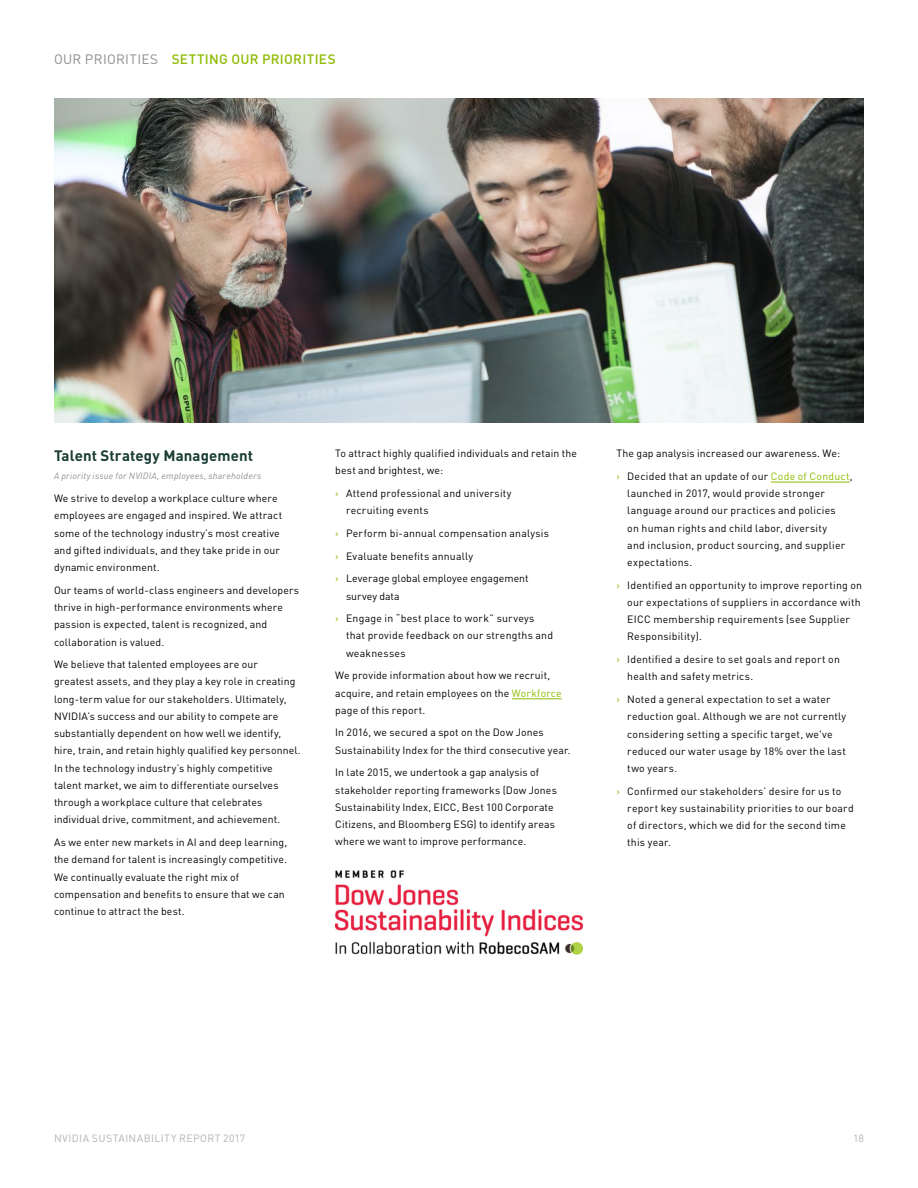
<style>
.page{position:relative;width:918px;height:1188px;background:#fff}
.page>*{position:absolute;margin:0;border:0;box-sizing:border-box;transform-origin:0 0}
.t1{font:700 15px "DIN Pro";letter-spacing:.01em;color:#193c34}
.H1_a{font:500 13.5px "DIN Pro";letter-spacing:.025em;color:#8dbb00}
.Body_1{font:10.5px/17.2px "DIN Pro";letter-spacing:.015em;color:#000}
.t2{font:10.5px "DIN Pro";letter-spacing:.04em;color:#b2b3b7}
.Caption_1{font:italic 9px "DIN Pro";letter-spacing:.025em;color:#8c8e8f}
.s1{font-weight:400;color:#8c8e8f}
.s2{color:#8dbb00}
</style>
<div class="page">
<hr style="left:512px;top:699px;width:50px;height:1px;background:#8dbb00">
<hr style="left:771px;top:482px;width:79px;height:1px;background:#8dbb00">
<img style="left:54px;top:98px;width:810px;height:324px">
<img style="left:335px;top:870px;width:248px;height:85px">
<p class="H1_a" style="left:54px;top:50px;width:283px"><span class="s1">OUR PRIORITIES</span> SETTING OUR PRIORITIES</p>
<h3 class="t1" style="left:54px;top:445px;width:201px">Talent Strategy Management</h3>
<p class="Caption_1" style="left:54px;top:471px;width:209px">A priority issue for NVIDIA, employees, shareholders</p>
<p class="Body_1" style="left:54px;top:489px;width:230px">We strive to develop a workplace culture where employees are engaged and inspired. We attract some of the technology industry’s most creative and gifted individuals, and they take pride in our dynamic environment.</p>
<p class="Body_1" style="left:54px;top:581px;width:247px">Our teams of world-class engineers and developers thrive in high-performance environments where passion is expected, talent is recognized, and collaboration is valued.</p>
<p class="Body_1" style="left:54px;top:655px;width:248px">We believe that talented employees are our<br>greatest assets, and they play a key role in creating long-term value for our stakeholders. Ultimately, NVIDIA’s success and our ability to compete are substantially dependent on how well we identify, hire, train, and retain highly qualified key personnel.<br>In the technology industry’s highly competitive talent market, we aim to differentiate ourselves through a workplace culture that celebrates individual drive, commitment, and achievement.</p>
<p class="Body_1" style="left:54px;top:833px;width:235px">As we enter new markets in AI and deep learning, the demand for talent is increasingly competitive.<br>We continually evaluate the right mix of compensation and benefits to ensure that we can continue to attract the best.</p>
<p class="Body_1" style="left:335px;top:444px;width:243px">To attract highly qualified individuals and retain the best and brightest, we:</p>
<p class="Body_1" style="left:346px;top:484px;width:167px;text-indent:-11px"><span class="s2">›</span> Attend professional and university recruiting events</p>
<p class="Body_1" style="left:335px;top:524px;width:215px"><span class="s2">›</span> Perform bi-annual compensation analysis</p>
<p class="Body_1" style="left:335px;top:547px;width:139px"><span class="s2">›</span> Evaluate benefits annually</p>
<p class="Body_1" style="left:346px;top:569px;width:184px;text-indent:-11px"><span class="s2">›</span> Leverage global employee engagement survey data</p>
<p class="Body_1" style="left:346px;top:609px;width:209px;text-indent:-11px"><span class="s2">›</span> Engage in “best place to work” surveys that provide feedback on our strengths and weaknesses</p>
<p class="Body_1" style="left:335px;top:666px;width:228px">We provide information about how we recruit, acquire, and retain employees on the <span class="s2">Workforce </span>page of this report.</p>
<p class="Body_1" style="left:335px;top:724px;width:237px">In 2016, we secured a spot on the Dow Jones<br>Sustainability Index for the third consecutive year.</p>
<p class="Body_1" style="left:335px;top:764px;width:223px">In late 2015, we undertook a gap analysis of stakeholder reporting frameworks (Dow Jones Sustainability Index, EICC, Best 100 Corporate Citizens, and Bloomberg ESG) to identify areas where we want to improve performance.</p>
<p class="Body_1" style="left:616px;top:444px;width:225px">The gap analysis increased our awareness. We:</p>
<p class="Body_1" style="left:627px;top:467px;width:227px;text-indent:-11px"><span class="s2">›</span> Decided that an update of our <span class="s2">Code of Conduct</span>, launched in 2017, would provide stronger language around our practices and policies<br>on human rights and child labor, diversity<br>and inclusion, product sourcing, and supplier expectations.</p>
<p class="Body_1" style="left:627px;top:576px;width:236px;text-indent:-11px"><span class="s2">›</span> Identified an opportunity to improve reporting on our expectations of suppliers in accordance with EICC membership requirements (see Supplier Responsibility).</p>
<p class="Body_1" style="left:627px;top:650px;width:214px;text-indent:-11px"><span class="s2">›</span> Identified a desire to set goals and report on health and safety metrics.</p>
<p class="Body_1" style="left:627px;top:690px;width:221px;text-indent:-11px"><span class="s2">›</span> Noted a general expectation to set a water reduction goal. Although we are not currently considering setting a specific target, we've reduced our water usage by 18% over the last two years.</p>
<p class="Body_1" style="left:627px;top:782px;width:228px;text-indent:-11px"><span class="s2">›</span> Confirmed our stakeholders’ desire for us to report key sustainability priorities to our board of directors, which we did for the second time this year.</p>
<p class="t2" style="left:54px;top:1131px;width:193px">NVIDIA SUSTAINABILITY REPORT 2017</p>
<p class="t2" style="left:853px;top:1131px;width:12px">18</p>
</div>
